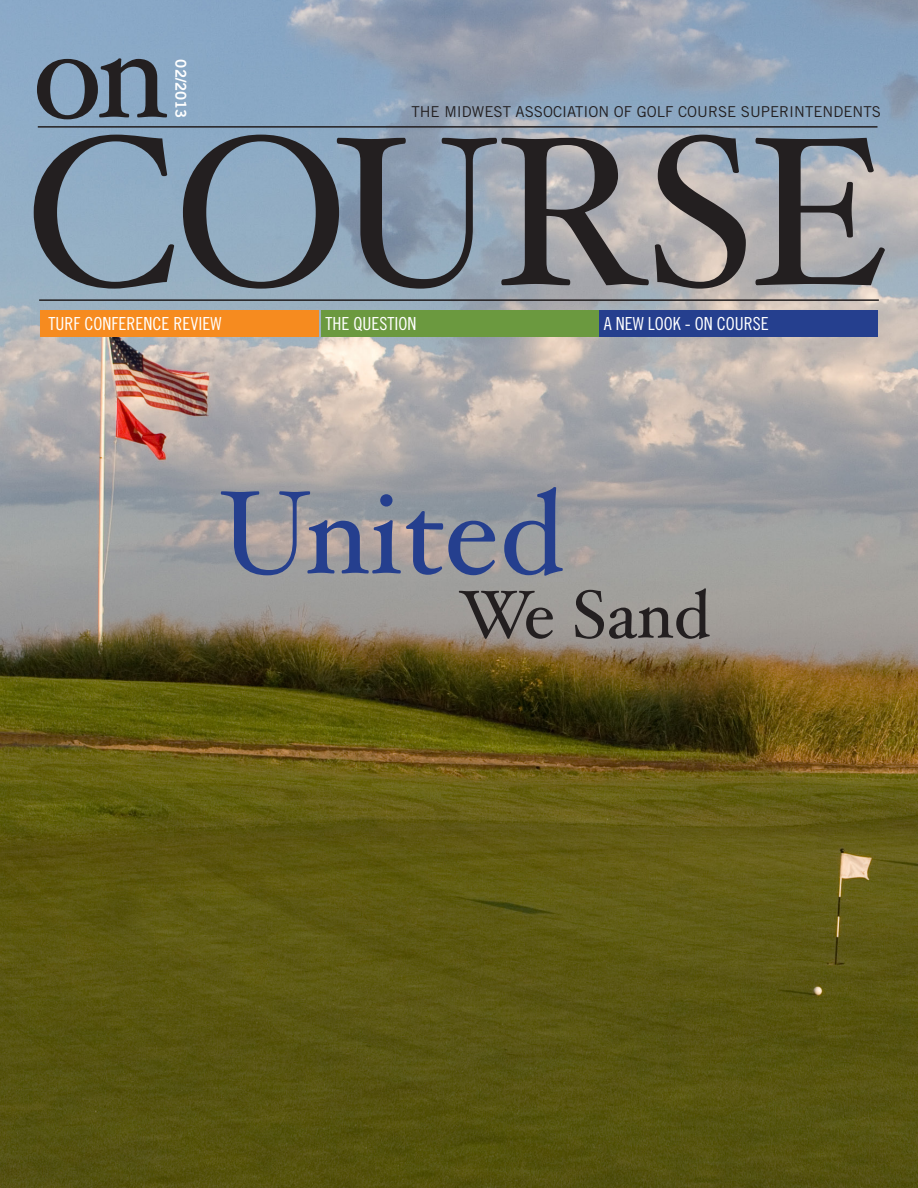
<style>
.page{position:relative;width:918px;height:1188px;background:#fff}
.page>*{position:absolute;margin:0;border:0;box-sizing:border-box;transform-origin:0 0}
.t1{font:211.95px "Hoefler Text";letter-spacing:-.02em;color:#231f20}
.t2{font:130.95px "Hoefler Text";color:#231f20}
.t3{font:118.2px "Hoefler Text";color:#253f8e}
.t4{font:67.5px "Hoefler Text";color:#231f20}
.t5{font:18px "Trade Gothic LT Std Cn 18";color:#fff}
.t6{font:15px "Trade Gothic LT Std";color:#231f20}
.t7{font:15px "Trade Gothic LT Std Bd 2";color:#fff}
</style>
<div class="page">
<img style="left:0;top:0;width:918px;height:1188px">
<hr style="left:38px;top:126px;width:839px;height:2px;background:#231f20">
<hr style="left:39px;top:299px;width:840px;height:2px;background:#231f20">
<div style="left:40px;top:310px;width:280px;height:27px;background:#f68b1f"></div>
<div style="left:321px;top:310px;width:279px;height:27px;background:#6b993f"></div>
<div style="left:599px;top:310px;width:279px;height:27px;background:#253f8e"></div>
<h2 class="t2" style="left:32px;top:-5px;width:137px">on</h2>
<p class="t7" style="left:190px;top:59px;width:61px;rotate:90deg">02/2013</p>
<p class="t6" style="left:411px;top:102px;width:471px">THE MIDWEST ASSOCIATION OF GOLF COURSE SUPERINTENDENTS</p>
<h1 class="t1" style="left:24px;top:87px;width:865px">COURSE</h1>
<p class="t5" style="left:49px;top:313px;width:174px">TURF CONFERENCE REVIEW</p>
<p class="t5" style="left:325px;top:313px;width:92px">THE QUESTION</p>
<p class="t5" style="left:604px;top:313px;width:166px">A NEW LOOK - ON COURSE</p>
<h3 class="t3" style="left:219px;top:463px;width:346px">United</h3>
<h3 class="t4" style="left:459px;top:575px;width:253px">We Sand</h3>
</div>
